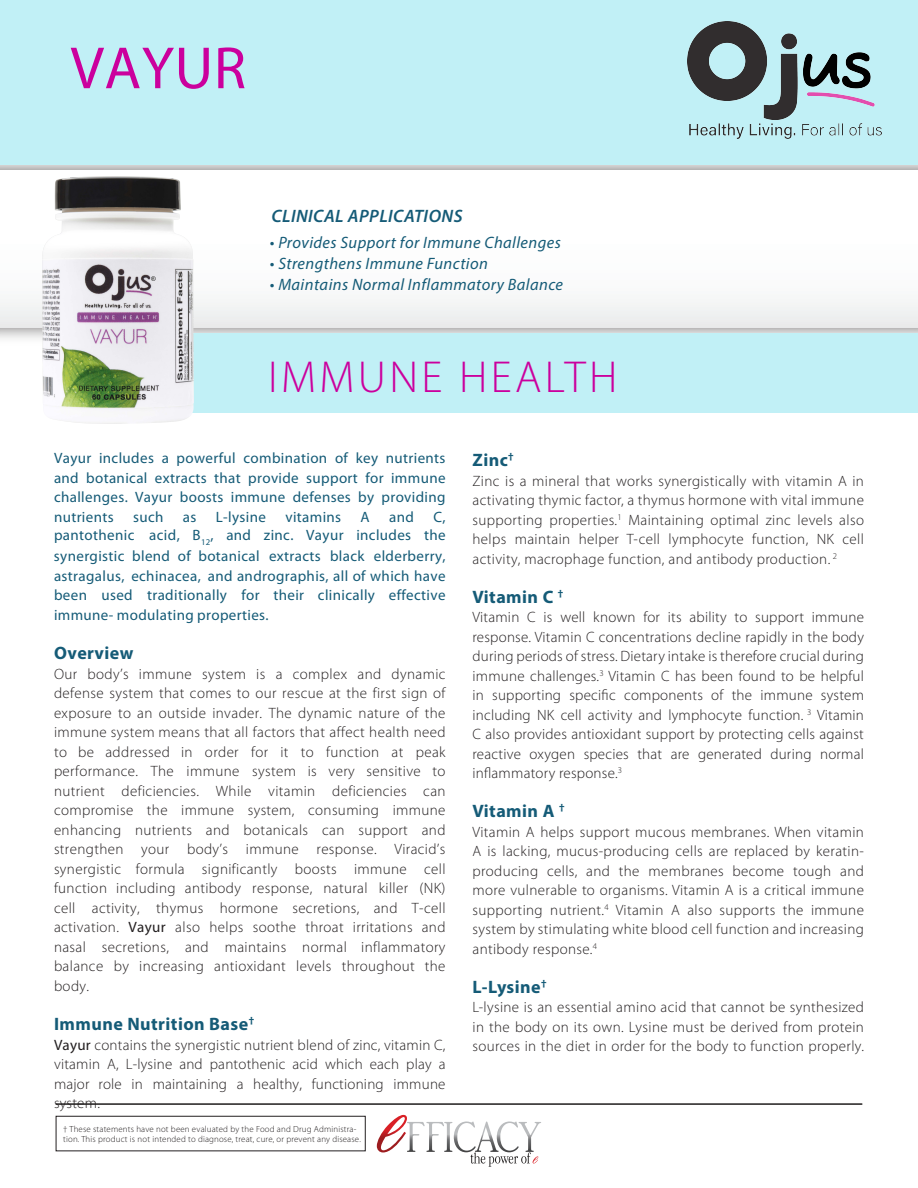
<style>
.page{position:relative;width:918px;height:1188px;background:#fff}
.page>*{position:absolute;margin:0;border:0;box-sizing:border-box;transform-origin:0 0}
.t1{font:60px "Myriad Pro";letter-spacing:.01em;color:#cb009d}
.t2{font:300 45px "Myriad Pro";letter-spacing:.075em;color:#cb009d}
.t3{font:700 18px "Myriad Pro";letter-spacing:.025em;color:#155b77}
.t4{font:italic 600 18px "Myriad Pro";letter-spacing:.025em;color:#155b77}
.t5{font:italic 16.5px "Myriad Pro";letter-spacing:.025em;color:#155b77}
.t6{font:300 15px/19.5px "Myriad Pro";letter-spacing:.025em;color:#231f20;text-align:justify}
.t7{font:15px/19.6px "Myriad Pro";letter-spacing:.025em;color:#155b77;text-align:justify}
.t8{font:300 8.85px/10.6px "Myriad Pro";letter-spacing:.02em;color:#231f20}
.s1{font-weight:400}
</style>
<div class="page">
<div style="left:0;top:170px;width:918px;height:158px;background:linear-gradient(to bottom,#fff,#f2f3f3)"></div>
<div style="left:193px;top:334px;width:724px;height:78px;background:#c1f0f6"></div>
<svg style="left:377px;top:1115px;width:164px;height:52px"></svg>
<hr style="left:56px;top:1103px;width:806px;height:2px;background:#211e1e">
<div style="left:56px;top:1116px;width:310px;height:35px;border:1px solid #231f20"></div>
<img style="left:43px;top:177px;width:150px;height:247px">
<div style="left:1px;top:1px;width:916px;height:163px;background:#c1f0f6"></div>
<img style="left:687px;top:21px;width:194px;height:117px">
<h1 class="t1" style="left:70px;top:31px;width:177px">VAYUR</h1>
<p class="t4" style="left:271px;top:205px;width:193px">CLINICAL APPLICATIONS</p>
<p class="t5" style="left:270px;top:232px;width:292px">• Provides Support for Immune Challenges</p>
<p class="t5" style="left:270px;top:253px;width:220px">• Strengthens Immune Function</p>
<p class="t5" style="left:270px;top:274px;width:295px">• Maintains Normal Inflammatory Balance</p>
<h2 class="t2" style="left:268px;top:350px;width:351px">IMMUNE HEALTH</h2>
<p class="t7" style="left:54px;top:448px;width:393px">Vayur includes a powerful combination of key nutrients and botanical extracts that provide support for immune challenges. Vayur boosts immune defenses by providing nutrients</p>
<p class="t7" style="left:133px;top:507px;width:32px">such</p>
<p class="t7" style="left:183px;top:507px;width:15px">as</p>
<p class="t7" style="left:216px;top:507px;width:52px">L-lysine</p>
<p class="t7" style="left:285px;top:507px;width:57px">vitamins</p>
<p class="t7" style="left:361px;top:507px;width:11px">A</p>
<p class="t7" style="left:389px;top:507px;width:26px">and</p>
<p class="t7" style="left:54px;top:508px;width:393px;line-height:18px;text-align:right">C,<br>pantothenic acid, B<sub>12</sub>, and zinc. Vayur includes the</p>
<p class="t7" style="left:54px;top:546px;width:393px">synergistic blend of botanical extracts black elderberry, astragalus, echinacea, and andrographis, all of which have been used traditionally for their clinically effective immune- modulating properties.</p>
<p class="t3" style="left:54px;top:641px;width:81px">Overview</p>
<p class="t6" style="left:54px;top:664px;width:393px">Our body’s immune system is a complex and dynamic defense system that comes to our rescue at the first sign of exposure to an outside invader. The dynamic nature of the immune system means that all factors that affect health need to be addressed in order for it to function at peak performance. The immune system is very sensitive to nutrient deficiencies. While vitamin deficiencies can compromise the immune system, consuming immune enhancing nutrients and botanicals can support and strengthen your body’s immune response. Viracid’s synergistic formula significantly boosts immune cell function including antibody response, natural killer (NK) cell activity, thymus hormone secretions, and T-cell activation. <span class="s1">Vayur</span> also helps soothe throat irritations and nasal secretions, and maintains normal inflammatory balance by increasing antioxidant levels throughout the body.</p>
<p class="t3" style="left:54px;top:1012px;width:202px">Immune Nutrition Base<sup>†</sup></p>
<p class="t6" style="left:54px;top:1035px;width:393px"><span class="s1">Vayur</span> contains the synergistic nutrient blend of zinc, vitamin C, vitamin A, L-lysine and pantothenic acid which each play a major role in maintaining a healthy, functioning immune system.</p>
<p class="t8" style="left:63px;top:1123px;width:299px">† These statements have not been evaluated by the Food and Drug Administra&shy;tion. This product is not intended to diagnose, treat, cure, or prevent any disease.</p>
<p class="t3" style="left:472px;top:448px;width:43px">Zinc<sup>†</sup></p>
<p class="t6" style="left:472px;top:471px;width:393px">Zinc is a mineral that works synergistically with vitamin A in activating thymic factor, a thymus hormone with vital immune supporting properties.<sup>1</sup> Maintaining optimal zinc levels also helps maintain helper T-cell lymphocyte function, NK cell activity, macrophage function, and antibody production. <sup>2</sup></p>
<p class="t3" style="left:472px;top:585px;width:92px">Vitamin C <sup>†</sup></p>
<p class="t6" style="left:472px;top:607px;width:393px">Vitamin C is well known for its ability to support immune response. Vitamin C concentrations decline rapidly in the body during periods of stress. Dietary intake is therefore crucial during immune challenges.<sup>3</sup> Vitamin C has been found to be helpful in supporting specific components of the immune system including NK cell activity and lymphocyte function. <sup>3</sup> Vitamin C also provides antioxidant support by protecting cells against reactive oxygen species that are generated during normal inflammatory response.<sup>3</sup></p>
<p class="t3" style="left:472px;top:799px;width:94px">Vitamin A <sup>†</sup></p>
<p class="t6" style="left:472px;top:822px;width:393px">Vitamin A helps support mucous membranes. When vitamin A is lacking, mucus-producing cells are replaced by keratin&shy;producing cells, and the membranes become tough and more vulnerable to organisms. Vitamin A is a critical immune supporting nutrient.<sup>4</sup> Vitamin A also supports the immune system by stimulating white blood cell function and increasing antibody response.<sup>4</sup></p>
<p class="t3" style="left:472px;top:975px;width:76px">L-Lysine<sup>†</sup></p>
<p class="t6" style="left:472px;top:997px;width:393px">L-lysine is an essential amino acid that cannot be synthesized in the body on its own. Lysine must be derived from protein sources in the diet in order for the body to function properly.</p>
</div>
